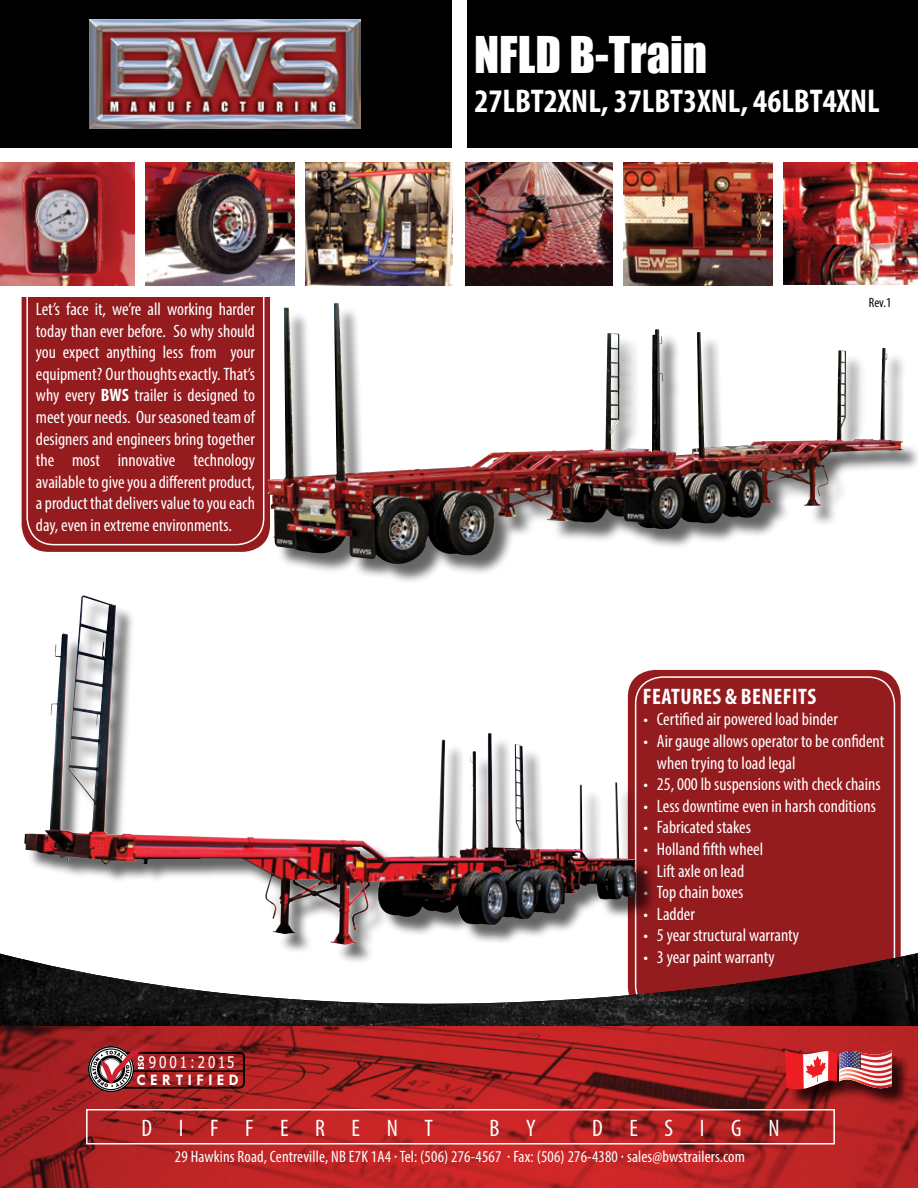
<style>
.page{position:relative;width:918px;height:1188px;background:#fff}
.page>*{position:absolute;margin:0;border:0;box-sizing:border-box;transform-origin:0 0}
.t1{font:46.5px "Impact";color:#fff}
.t2{font:700 condensed 33px "Myriad Pro";color:#fff}
.t3{font:condensed 24px "Myriad Pro";letter-spacing:1.11em;color:#fff}
.t4{font:700 condensed 22.5px "Myriad Pro";letter-spacing:.02em;color:#fff}
.t5{font:condensed 18px/21.6px "Myriad Pro";color:#fff;text-align:justify}
.t6{font:condensed 16.5px "Myriad Pro";letter-spacing:.01em;color:#fff}
.t7{font:700 16.2px "Tw Cen";letter-spacing:.29em;color:#fff}
.t8{font:16.2px "Tahoma";letter-spacing:.21em;color:#fff;scale:.84 1}
.t9{font:condensed 13.5px "Myriad Pro";color:#000}
.s1{font-weight:700}
</style>
<div class="page">
<div style="left:0;top:0;width:918px;height:148px;background:#000"></div>
<div style="left:452px;top:0;width:15px;height:148px;background:#fff"></div>
<img style="left:0;top:1071px;width:918px;height:117px">
<div style="left:22px;top:197px;width:248px;height:355px;background:#941b1e;border-radius:27px"></div>
<div style="left:628px;top:670px;width:273px;height:344px;background:#941b1e;border-radius:27px"></div>
<div style="left:26px;top:232px;width:238px;height:313px;border:2px solid #fff;border-radius:27px"></div>
<div style="left:0;top:148px;width:918px;height:149px;background:#fff"></div>
<img style="left:0;top:162px;width:135px;height:123px">
<img style="left:146px;top:162px;width:148px;height:123px">
<img style="left:305px;top:162px;width:147px;height:123px">
<img style="left:466px;top:162px;width:147px;height:123px">
<img style="left:624px;top:162px;width:148px;height:123px">
<img style="left:783px;top:162px;width:135px;height:123px">
<svg style="left:0;top:950px;width:918px;height:121px;background:#ad2223"></svg>
<img style="left:0;top:953px;width:918px;height:75px">
<div style="left:86px;top:1109px;width:749px;height:35px;border:2px solid #fff"></div>
<svg style="left:88px;top:1044px;width:157px;height:48px;background:#923132"></svg>
<div style="left:270px;top:306px;width:648px;height:278px;background:#000;opacity:.6"></div>
<img style="left:267px;top:303px;width:561px;height:264px">
<div style="left:27px;top:598px;width:629px;height:366px;background:#000;opacity:.6"></div>
<img style="left:24px;top:595px;width:510px;height:350px">
<div style="left:787px;top:1053px;width:124px;height:55px;background:#000;opacity:.75"></div>
<img style="left:785px;top:1044px;width:107px;height:49px">
<img style="left:90px;top:19px;width:271px;height:109px">
<p class="t5" style="left:36px;top:298px;width:221px">Let’s face it, we’re all working harder today than ever before. So why should you expect anything less from your equipment? Our thoughts exactly. That’s why every <span class="s1">BWS</span> trailer is designed to meet your needs. Our seasoned team of designers and engineers bring together the most innovative technology available to give you a different product, a product that delivers value to you each day, even in extreme environments.</p>
<p class="t8" style="left:149px;top:1051px;width:103px">9001:2015</p>
<p class="t7" style="left:137px;top:1071px;width:104px">CERTIFIED</p>
<h1 class="t1" style="left:474px;top:19px;width:235px">NFLD B-Train</h1>
<h2 class="t2" style="left:474px;top:80px;width:407px">27LBT2XNL, 37LBT3XNL, 46LBT4XNL</h2>
<p class="t9" style="left:869px;top:295px;width:24px">Rev.1</p>
<p class="t4" style="left:643px;top:682px;width:175px">FEATURES &amp; BENEFITS</p>
<p class="t5" style="left:643px;top:709px;width:196px">• Certified air powered load binder</p>
<p class="t5" style="left:657px;top:730px;width:229px;text-indent:-14px">• Air gauge allows operator to be confident when trying to load legal</p>
<p class="t5" style="left:643px;top:773px;width:239px">• 25, 000 lb suspensions with check chains</p>
<p class="t5" style="left:643px;top:795px;width:234px">• Less downtime even in harsh conditions</p>
<p class="t5" style="left:643px;top:817px;width:109px">• Fabricated stakes</p>
<p class="t5" style="left:643px;top:838px;width:121px">• Holland fifth wheel</p>
<p class="t5" style="left:643px;top:860px;width:102px">• Lift axle on lead</p>
<p class="t5" style="left:643px;top:881px;width:101px">• Top chain boxes</p>
<p class="t5" style="left:643px;top:903px;width:53px">• Ladder</p>
<p class="t5" style="left:643px;top:925px;width:157px">• 5 year structural warranty</p>
<p class="t5" style="left:643px;top:946px;width:133px">• 3 year paint warranty</p>
<h3 class="t3" style="left:141px;top:1113px;width:293px">DIFFERENT</h3>
<h3 class="t3" style="left:490px;top:1113px;width:47px">B Y</h3>
<h3 class="t3" style="left:592px;top:1113px;width:189px">DESIGN</h3>
<p class="t6" style="left:175px;top:1147px;width:572px">29 Hawkins Road, Centreville, NB E7K 1A4 · Tel: (506) 276-4567 · Fax: (506) 276-4380 · sales@bwstrailers.com</p>
</div>
